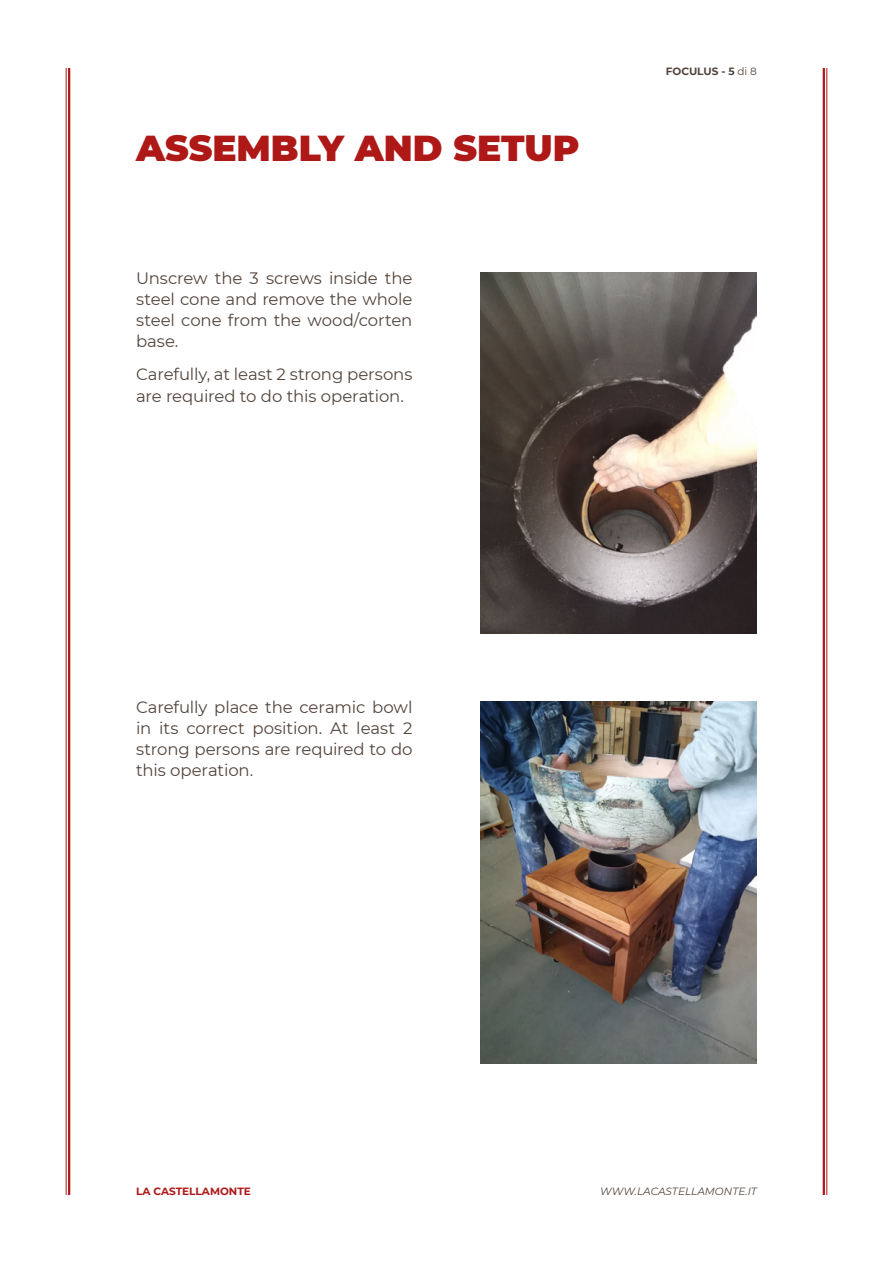
<style>
.page{position:relative;width:893px;height:1263px;background:#fff}
.page>*{position:absolute;margin:0;border:0;box-sizing:border-box;transform-origin:0 0}
.t1{font:900 36px "Montserrat";color:#ae1917}
.t2{font:16.5px/21px "Montserrat";letter-spacing:-.005em;color:#54453c;text-align:justify}
.t3{font:italic 10.5px "Montserrat";color:#54453c}
.t4{font:700 10.5px "Montserrat";color:#ae1917}
.t5{font:700 10.5px "Montserrat";letter-spacing:-.005em;color:#54453c}
.s1{font-weight:400}
</style>
<div class="page">
<img style="left:480px;top:272px;width:277px;height:362px">
<img style="left:480px;top:702px;width:277px;height:361px">
<hr style="left:823px;top:68px;width:2px;height:1127px;background:#ae1917">
<hr style="left:826px;top:68px;width:1px;height:1127px;background:#ae1917">
<hr style="left:68px;top:68px;width:2px;height:1127px;background:#ae1917">
<hr style="left:66px;top:68px;width:1px;height:1127px;background:#ae1917">
<h1 class="t1" style="left:136px;top:121px;width:445px">ASSEMBLY AND SETUP</h1>
<p class="t2" style="left:136px;top:267px;width:278px">Unscrew the 3 screws inside the steel cone and remove the whole steel cone from the wood/corten base.</p>
<p class="t2" style="left:136px;top:364px;width:278px">Carefully, at least 2 strong persons are required to do this operation.</p>
<p class="t5" style="left:666px;top:64px;width:93px">FOCULUS - 5 <span class="s1">di 8</span></p>
<p class="t2" style="left:136px;top:696px;width:278px">Carefully place the ceramic bowl in its correct position. At least 2 strong persons are required to do this operation.</p>
<p class="t4" style="left:136px;top:1184px;width:116px">LA CASTELLAMONTE</p>
<p class="t3" style="left:600px;top:1184px;width:158px">WWW.LACASTELLAMONTE.IT</p>
</div>
